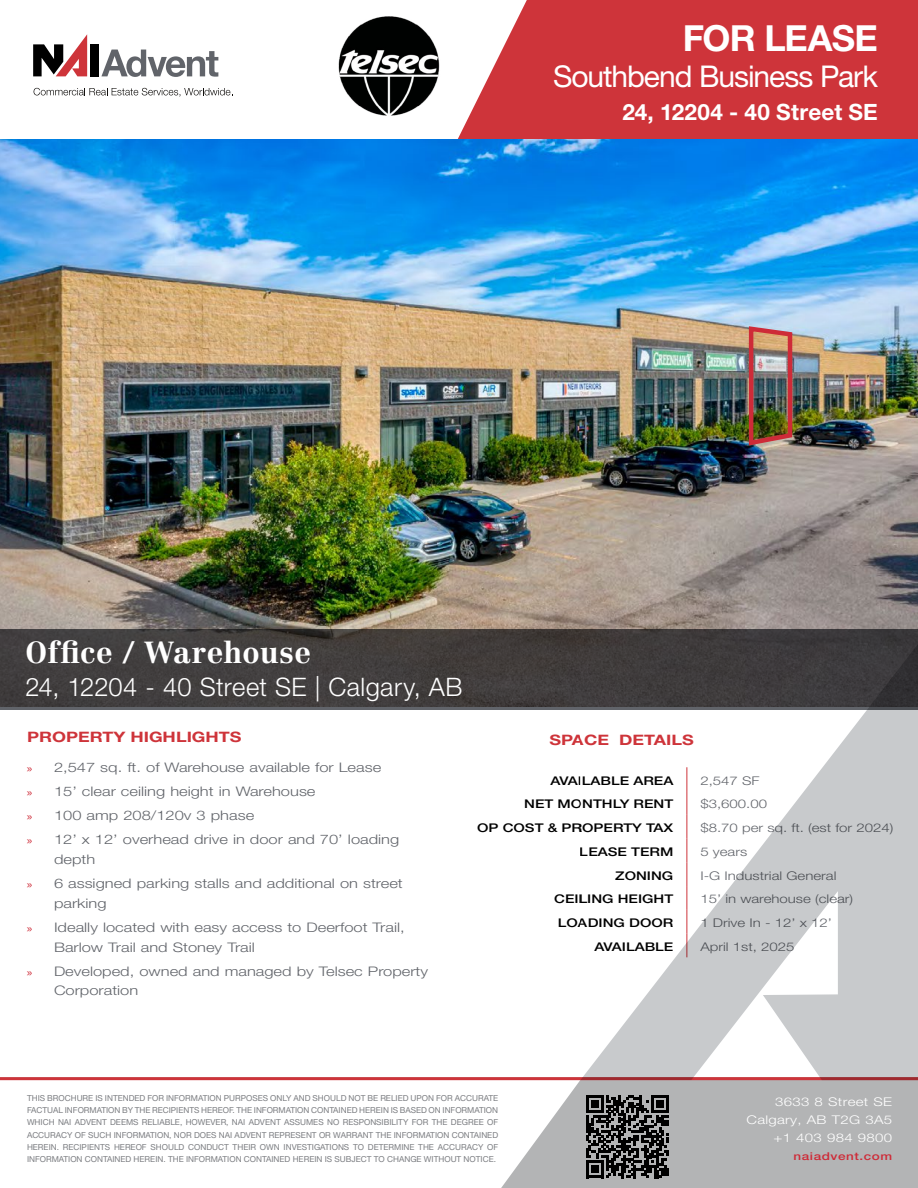
<style>
.page{position:relative;width:918px;height:1188px;background:#fff}
.page>*{position:absolute;margin:0;border:0;box-sizing:border-box;transform-origin:0 0}
.t1{font:700 36px "Helvetica Neue LT Std";letter-spacing:-.025em;color:#fff}
.t2{font:30px "Helvetica Neue LT Std";letter-spacing:-.035em;color:#fff}
.t3{font:700 30px "Centennial LT Std";letter-spacing:.015em;color:#fff}
.t4{font:300 25.5px "Helvetica Neue LT Std";letter-spacing:.015em;color:#fff}
.t5{font:700 22.5px "Helvetica Neue LT Std";letter-spacing:.01em;color:#fff}
.t6{font:700 14.4px "Helvetica Neue LT Std";color:#ce343a;scale:1.25 1}
.t7{font:300 13.2px/24.2px "Helvetica Neue LT Std";color:#61646a;scale:1.25 1}
.t8{font:300 12px "Helvetica Neue LT Std";color:#61646a;scale:1.25 1}
.t9{font:500 12px "Helvetica Neue LT Std";color:#000;scale:1.25 1}
.t10{font:300 12px/18px "Helvetica Neue LT Std";letter-spacing:.02em;color:#fff;text-align:right;scale:1.25 1}
.t11{font:500 10.8px "Helvetica Neue LT Std";letter-spacing:.04em;color:#ce2b38;scale:1.25 1}
.t12{font:8.25px/12.1px "Helvetica Neue LT Std";color:#7b7d81;text-align:justify}
.s1{font-family:"Myriad Pro";font-weight:400;font-size:10.8px;color:#ce2b38}
</style>
<div class="page">
<div style="left:0;top:1078px;width:918px;height:110px;background:#b3b4b5"></div>
<svg style="left:0;top:1080px;width:582px;height:108px;background:#f9f9f9"></svg>
<hr style="left:0;top:1077px;width:918px;height:3px;background:#ce343a">
<svg style="left:458px;top:0;width:460px;height:139px;background:#d14449"></svg>
<div style="left:90px;top:44px;width:8px;height:32px;background:#000"></div>
<svg style="left:33px;top:34px;width:54px;height:42px"></svg>
<svg style="left:101px;top:50px;width:117px;height:27px"></svg>
<svg style="left:34px;top:88px;width:199px;height:9px"></svg>
<img style="left:0;top:139px;width:918px;height:490px">
<div style="left:0;top:629px;width:918px;height:81px;background:#423e3e"></div>
<img style="left:338px;top:16px;width:102px;height:100px">
<svg style="left:586px;top:1095px;width:83px;height:83px"></svg>
<img style="left:746px;top:324px;width:49px;height:124px">
<svg style="left:580px;top:629px;width:338px;height:451px"></svg>
<h1 class="t1" style="left:683px;top:16px;width:197px">FOR LEASE</h1>
<h2 class="t2" style="left:553px;top:59px;width:326px">Southbend Business Park</h2>
<h3 class="t5" style="left:622px;top:98px;width:257px">24, 12204 - 40 Street SE</h3>
<h2 class="t3" style="left:26px;top:634px;width:287px">Office / Warehouse</h2>
<h3 class="t4" style="left:26px;top:671px;width:438px">24, 12204 - 40 Street SE | Calgary, AB</h3>
<h3 class="t6" style="left:27px;top:728px;width:173px">PROPERTY HIGHLIGHTS</h3>
<h3 class="t6" style="left:549px;top:731px;width:117px">SPACE DETAILS</h3>
<h3 class="t7" style="left:27px;top:755px;width:299px"><span class="s1">»</span> 2,547 sq. ft. of Warehouse available for Lease<br><span class="s1">»</span> 15’ clear ceiling height in Warehouse<br><span class="s1">»</span> 100 amp 208/120v 3 phase<br><span class="s1">»</span> 12’ x 12’ overhead drive in door and 70’ loading</h3>
<h3 class="t7" style="left:27px;top:847px;width:302px;text-indent:27px">depth<br><span class="s1">»</span> 6 assigned parking stalls and additional on street</h3>
<h3 class="t7" style="left:27px;top:891px;width:304px;text-indent:27px">parking<br><span class="s1">»</span> Ideally located with easy access to Deerfoot Trail,</h3>
<h3 class="t7" style="left:27px;top:935px;width:322px;text-indent:27px">Barlow Trail and Stoney Trail<br><span class="s1">»</span> Developed, owned and managed by Telsec Property</h3>
<h3 class="t7" style="left:54px;top:978px;width:69px">Corporation</h3>
<h3 class="t9" style="left:550px;top:773px;width:100px">AVAILABLE AREA</h3>
<h3 class="t8" style="left:700px;top:773px;width:49px">2,547 SF</h3>
<h3 class="t9" style="left:524px;top:797px;width:121px">NET MONTHLY RENT</h3>
<h3 class="t8" style="left:700px;top:797px;width:55px">$3,600.00</h3>
<h3 class="t9" style="left:477px;top:821px;width:158px">OP COST &amp; PROPERTY TAX</h3>
<h3 class="t8" style="left:700px;top:820px;width:156px">$8.70 per sq. ft. (est for 2024)</h3>
<h3 class="t9" style="left:580px;top:844px;width:76px">LEASE TERM</h3>
<h3 class="t8" style="left:700px;top:844px;width:39px">5 years</h3>
<h3 class="t9" style="left:615px;top:868px;width:48px">ZONING</h3>
<h3 class="t8" style="left:700px;top:868px;width:110px">I-G Industrial General</h3>
<h3 class="t9" style="left:554px;top:892px;width:97px">CEILING HEIGHT</h3>
<h3 class="t8" style="left:700px;top:892px;width:124px">15’ in warehouse (clear)</h3>
<h3 class="t9" style="left:558px;top:916px;width:94px">LOADING DOOR</h3>
<h3 class="t8" style="left:700px;top:915px;width:107px">1 Drive In - 12’ x 12’</h3>
<h3 class="t9" style="left:595px;top:939px;width:65px">AVAILABLE</h3>
<h3 class="t8" style="left:700px;top:939px;width:77px">April 1st, 2025</h3>
<p class="t12" style="left:27px;top:1092px;width:473px">THIS BROCHURE IS INTENDED FOR INFORMATION PURPOSES ONLY AND SHOULD NOT BE RELIED UPON FOR ACCURATE FACTUAL INFORMATION BY THE RECIPIENTS HEREOF. THE INFORMATION CONTAINED HEREIN IS BASED ON INFORMATION WHICH NAI ADVENT DEEMS RELIABLE, HOWEVER, NAI ADVENT ASSUMES NO RESPONSIBILITY FOR THE DEGREE OF ACCURACY OF SUCH INFORMATION, NOR DOES NAI ADVENT REPRESENT OR WARRANT THE INFORMATION CONTAINED HEREIN. RECIPIENTS HEREOF SHOULD CONDUCT THEIR OWN INVESTIGATIONS TO DETERMINE THE ACCURACY OF INFORMATION CONTAINED HEREIN. THE INFORMATION CONTAINED HEREIN IS SUBJECT TO CHANGE WITHOUT NOTICE.</p>
<h3 class="t10" style="left:747px;top:1092px;width:118px">3633 8 Street SE<br>Calgary, AB T2G 3A5 +1 403 984 9800</h3>
<h3 class="t11" style="left:794px;top:1150px;width:80px">naiadvent.com</h3>
</div>
